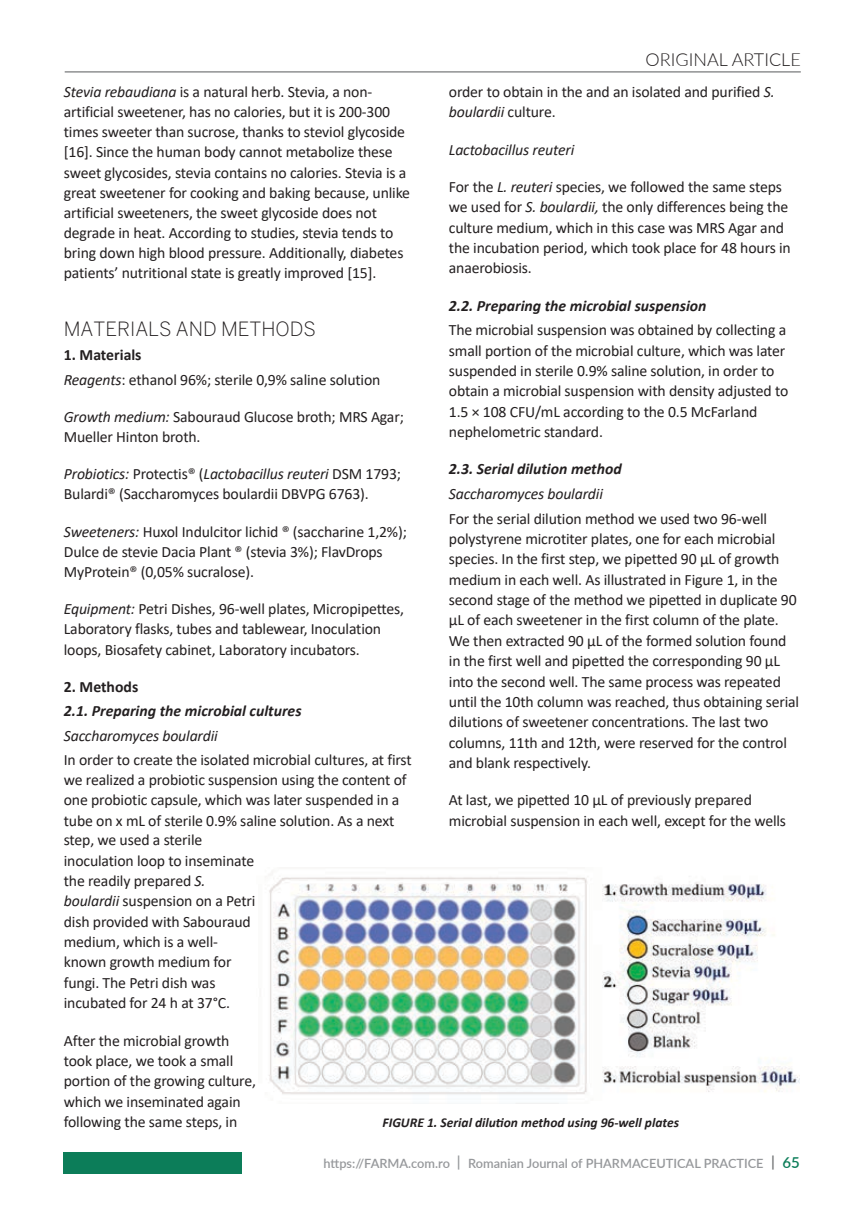
<style>
.page{position:relative;width:851px;height:1212px;background:#fff}
.page>*{position:absolute;margin:0;border:0;box-sizing:border-box;transform-origin:0 0}
.t1{font:19.5px "Benton Sanslight ROM";color:#231f20}
.t2{font:300 18px "Lato";color:#231f20}
.t3{font:15.75px/20.4px "Calibri";letter-spacing:-.01em;color:#231f20}
.t4{font:italic 700 15.75px "Calibri";color:#231f20}
.t5{font:italic 15.75px "Calibri";letter-spacing:-.01em;color:#231f20}
.t6{font:700 15.75px "Calibri";color:#231f20}
.t7{font:italic 700 13.5px "Calibri";color:#231f20}
.t8{font:600 12.75px "Lato";color:#96989b}
.s1{font-style:italic}
.s2{font-weight:700}
.s3{font-size:15px}
.s4{font-size:15px;color:#6d6f71}
.s5{font-size:15px;color:#0c7d59}
</style>
<div class="page">
<div style="left:63px;top:1152px;width:179px;height:22px;background:#0c7d59"></div>
<img style="left:269px;top:877px;width:530px;height:218px">
<hr style="left:65px;top:72px;width:735px;height:1px;background:#58595b">
<p class="t3" style="left:64px;top:81px;width:347px"><span class="s1">Stevia rebaudiana</span> is a natural herb. Stevia, a non&shy;artificial sweetener, has no calories, but it is 200-300 times sweeter than sucrose, thanks to steviol glycoside [16]. Since the human body cannot metabolize these sweet glycosides, stevia contains no calories. Stevia is a great sweetener for cooking and baking because, unlike artificial sweeteners, the sweet glycoside does not degrade in heat. According to studies, stevia tends to bring down high blood pressure. Additionally, diabetes patients’ nutritional state is greatly improved [15].</p>
<p class="t1" style="left:64px;top:317px;width:254px">MATERIALS AND METHODS</p>
<p class="t3" style="left:64px;top:342px;width:318px;line-height:24.5px"><span class="s2">1. Materials<br></span><span class="s1">Reagents</span>: ethanol 96%; sterile 0,9% saline solution</p>
<p class="t3" style="left:64px;top:406px;width:341px"><span class="s1">Growth medium:</span> Sabouraud Glucose broth; MRS Agar;<br>Mueller Hinton broth.</p>
<p class="t3" style="left:64px;top:463px;width:338px"><span class="s1">Probiotics:</span> Protectis® (<span class="s1">Lactobacillus reuteri</span> DSM 1793;<br>Bulardi® (Saccharomyces boulardii DBVPG 6763).</p>
<p class="t3" style="left:64px;top:521px;width:344px"><span class="s1">Sweeteners:</span> Huxol Indulcitor lichid ® (saccharine 1,2%);<br>Dulce de stevie Dacia Plant ® (stevia 3%); FlavDrops<br>MyProtein® (0,05% sucralose).</p>
<p class="t3" style="left:64px;top:598px;width:342px"><span class="s1">Equipment:</span> Petri Dishes, 96-well plates, Micropipettes,<br>Laboratory flasks, tubes and tablewear, Inoculation loops, Biosafety cabinet, Laboratory incubators.</p>
<p class="t6" style="left:64px;top:675px;width:76px">2. Methods</p>
<p class="t4" style="left:64px;top:700px;width:239px">2.1. Preparing the microbial cultures</p>
<p class="t5" style="left:64px;top:724px;width:155px">Saccharomyces boulardii</p>
<p class="t3" style="left:64px;top:749px;width:349px">In order to create the isolated microbial cultures, at first we realized a probiotic suspension using the content of one probiotic capsule, which was later suspended in a tube on x mL of sterile 0.9% saline solution. As a next</p>
<p class="t2" style="left:645px;top:47px;width:157px">ORIGINAL ARTICLE</p>
<p class="t3" style="left:449px;top:81px;width:327px">order to obtain in the and an isolated and purified <span class="s1">S. boulardii</span> culture.</p>
<p class="t5" style="left:449px;top:138px;width:127px">Lactobacillus reuteri</p>
<p class="t3" style="left:449px;top:176px;width:343px">For the <span class="s1">L. reuteri</span> species, we followed the same steps we used for <span class="s1">S. boulardii,</span> the only differences being the culture medium, which in this case was MRS Agar and the incubation period, which took place for 48 hours in anaerobiosis.</p>
<p class="t4" style="left:449px;top:294px;width:259px">2.2. Preparing the microbial suspension</p>
<p class="t3" style="left:449px;top:319px;width:341px">The microbial suspension was obtained by collecting a small portion of the microbial culture, which was later suspended in sterile 0.9% saline solution, in order to obtain a microbial suspension with density adjusted to 1.5 × 108 CFU/mL according to the 0.5 McFarland nephelometric standard.</p>
<p class="t4" style="left:449px;top:458px;width:174px">2.3. Serial dilution method</p>
<p class="t5" style="left:449px;top:483px;width:155px">Saccharomyces boulardii</p>
<p class="t3" style="left:449px;top:508px;width:352px">For the serial dilution method we used two 96-well polystyrene microtiter plates, one for each microbial species. In the first step, we pipetted 90 μL of growth medium in each well. As illustrated in Figure 1, in the second stage of the method we pipetted in duplicate 90 μL of each sweetener in the first column of the plate.<br>We then extracted 90 μL of the formed solution found in the first well and pipetted the corresponding 90 μL into the second well. The same process was repeated until the 10th column was reached, thus obtaining serial dilutions of sweetener concentrations. The last two columns, 11th and 12th, were reserved for the control and blank respectively.</p>
<p class="t3" style="left:449px;top:789px;width:338px">At last, we pipetted 10 μL of previously prepared microbial suspension in each well, except for the wells</p>
<p class="t3" style="left:64px;top:829px;width:193px">step, we used a sterile inoculation loop to inseminate the readily prepared <span class="s1">S. boulardii</span> suspension on a Petri dish provided with Sabouraud medium, which is a well&shy;known growth medium for fungi. The Petri dish was incubated for 24 h at 37°C.</p>
<p class="t3" style="left:64px;top:1030px;width:194px">After the microbial growth took place, we took a small portion of the growing culture, which we inseminated again following the same steps, in</p>
<p class="t7" style="left:382px;top:1113px;width:298px">FIGURE 1. Serial dilution method using 96-well plates</p>
<p class="t8" style="left:323px;top:1154px;width:478px">https://FARMA.com.ro <span class="s3">|</span> Romanian Journal of PHARMACEUTICAL PRACTICE <span class="s4">|</span> <span class="s5">65</span></p>
</div>
